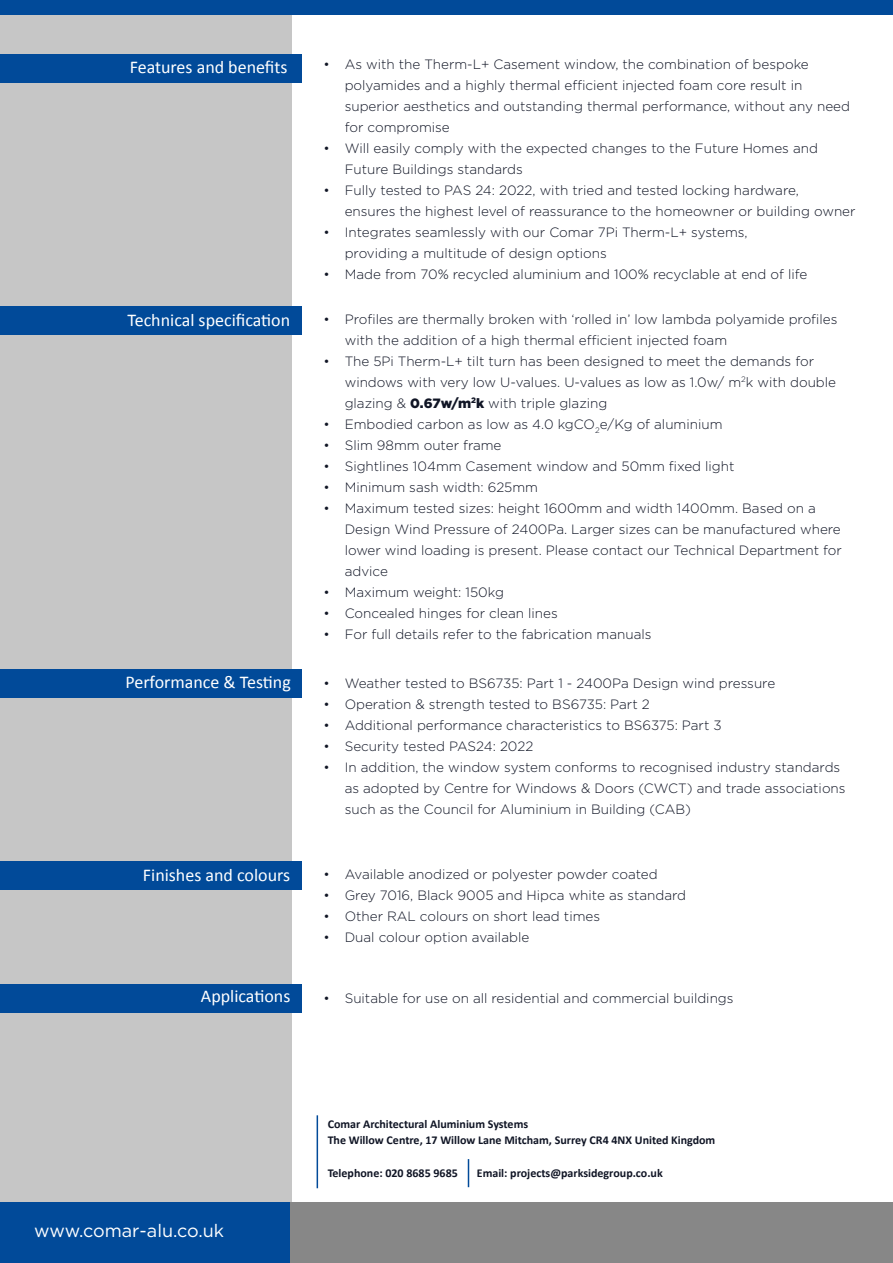
<style>
.page{position:relative;width:893px;height:1263px;background:#fff}
.page>*{position:absolute;margin:0;border:0;box-sizing:border-box;transform-origin:0 0}
.t1{font:18px "Calibri";color:#fff}
.t2{font:18px "Gotham";color:#fff}
.t3{font:300 13.5px/21px "Gotham";color:#101525}
.t4{font:700 12px/16.5px "Calibri";color:#101525}
.s1{font-weight:900}
</style>
<div class="page">
<div style="left:0;top:0;width:291px;height:1263px;background:#c6c6c6"></div>
<div style="left:0;top:54px;width:302px;height:28px;background:#014a99"></div>
<div style="left:0;top:307px;width:302px;height:28px;background:#014a99"></div>
<div style="left:0;top:670px;width:302px;height:28px;background:#014a99"></div>
<div style="left:0;top:862px;width:302px;height:28px;background:#014a99"></div>
<div style="left:0;top:984px;width:302px;height:28px;background:#014a99"></div>
<hr style="left:317px;top:1115px;width:1px;height:73px;background:#014a99">
<svg style="left:468px;top:1159px;width:1px;height:28px"></svg>
<div style="left:289px;top:1203px;width:604px;height:60px;background:#878787"></div>
<div style="left:0;top:1203px;width:290px;height:60px;background:#014a99"></div>
<div style="left:0;top:0;width:893px;height:15px;background:#014a99"></div>
<h1 class="t1" style="left:130px;top:54px;width:159px">Features and benefits</h1>
<h1 class="t1" style="left:128px;top:307px;width:164px">Technical specification</h1>
<p class="t3" style="left:345px;top:53px;width:507px;text-indent:-21px">• As with the Therm-L+ Casement window, the combination of bespoke polyamides and a highly thermal efficient injected foam core result in superior aesthetics and outstanding thermal performance, without any need for compromise</p>
<p class="t3" style="left:345px;top:137px;width:475px;text-indent:-21px">• Will easily comply with the expected changes to the Future Homes and<br>Future Buildings standards</p>
<p class="t3" style="left:345px;top:179px;width:512px;text-indent:-21px">• Fully tested to PAS 24: 2022, with tried and tested locking hardware,<br>ensures the highest level of reassurance to the homeowner or building owner</p>
<p class="t3" style="left:345px;top:221px;width:404px;text-indent:-21px">• Integrates seamlessly with our Comar 7Pi Therm-L+ systems, providing a multitude of design options</p>
<p class="t3" style="left:323px;top:263px;width:485px">• Made from 70% recycled aluminium and 100% recyclable at end of life</p>
<p class="t3" style="left:345px;top:308px;width:494px;text-indent:-21px">• Profiles are thermally broken with ‘rolled in’ low lambda polyamide profiles with the addition of a high thermal efficient injected foam</p>
<p class="t3" style="left:345px;top:350px;width:493px;text-indent:-21px">• The 5Pi Therm-L+ tilt turn has been designed to meet the demands for windows with very low U-values. U-values as low as 1.0w/ m<sup>2</sup>k with double glazing &amp; <span class="s1">0.67w/m</span><sup>2</sup><span class="s1">k</span> with triple glazing</p>
<p class="t3" style="left:323px;top:413px;width:400px">• Embodied carbon as low as 4.0 kgCO<sub>2</sub>e/Kg of aluminium</p>
<p class="t3" style="left:323px;top:434px;width:180px">• Slim 98mm outer frame</p>
<p class="t3" style="left:323px;top:455px;width:413px">• Sightlines 104mm Casement window and 50mm fixed light</p>
<p class="t3" style="left:323px;top:476px;width:216px">• Minimum sash width: 625mm</p>
<p class="t3" style="left:345px;top:497px;width:499px;text-indent:-21px">• Maximum tested sizes: height 1600mm and width 1400mm. Based on a Design Wind Pressure of 2400Pa. Larger sizes can be manufactured where lower wind loading is present. Please contact our Technical Department for advice</p>
<p class="t3" style="left:323px;top:581px;width:182px">• Maximum weight: 150kg</p>
<p class="t3" style="left:323px;top:602px;width:236px">• Concealed hinges for clean lines</p>
<p class="t3" style="left:323px;top:623px;width:330px">• For full details refer to the fabrication manuals</p>
<h1 class="t1" style="left:125px;top:669px;width:167px">Performance &amp; Testing</h1>
<p class="t3" style="left:323px;top:673px;width:453px">• Weather tested to BS6735: Part 1 - 2400Pa Design wind pressure</p>
<p class="t3" style="left:323px;top:694px;width:328px">• Operation &amp; strength tested to BS6735: Part 2</p>
<p class="t3" style="left:323px;top:715px;width:400px">• Additional performance characteristics to BS6375: Part 3</p>
<p class="t3" style="left:323px;top:736px;width:211px">• Security tested PAS24: 2022</p>
<p class="t3" style="left:345px;top:757px;width:502px;text-indent:-21px">• In addition, the window system conforms to recognised industry standards as adopted by Centre for Windows &amp; Doors (CWCT) and trade associations such as the Council for Aluminium in Building (CAB)</p>
<h1 class="t1" style="left:143px;top:862px;width:149px">Finishes and colours</h1>
<p class="t3" style="left:323px;top:863px;width:336px">• Available anodized or polyester powder coated</p>
<p class="t3" style="left:323px;top:884px;width:364px">• Grey 7016, Black 9005 and Hipca white as standard</p>
<p class="t3" style="left:323px;top:905px;width:278px">• Other RAL colours on short lead times</p>
<p class="t3" style="left:323px;top:926px;width:207px">• Dual colour option available</p>
<h1 class="t1" style="left:201px;top:984px;width:91px">Applications</h1>
<p class="t3" style="left:323px;top:987px;width:412px">• Suitable for use on all residential and commercial buildings</p>
<h1 class="t2" style="left:34px;top:1219px;width:191px">www.comar-alu.co.uk</h1>
<p class="t4" style="left:328px;top:1115px;width:389px">Comar Architectural Aluminium Systems<br>The Willow Centre, 17 Willow Lane Mitcham, Surrey CR4 4NX United Kingdom</p>
<p class="t4" style="left:328px;top:1164px;width:132px">Telephone: 020 8685 9685</p>
<p class="t4" style="left:477px;top:1164px;width:187px">Email: projects@parksidegroup.co.uk</p>
</div>
